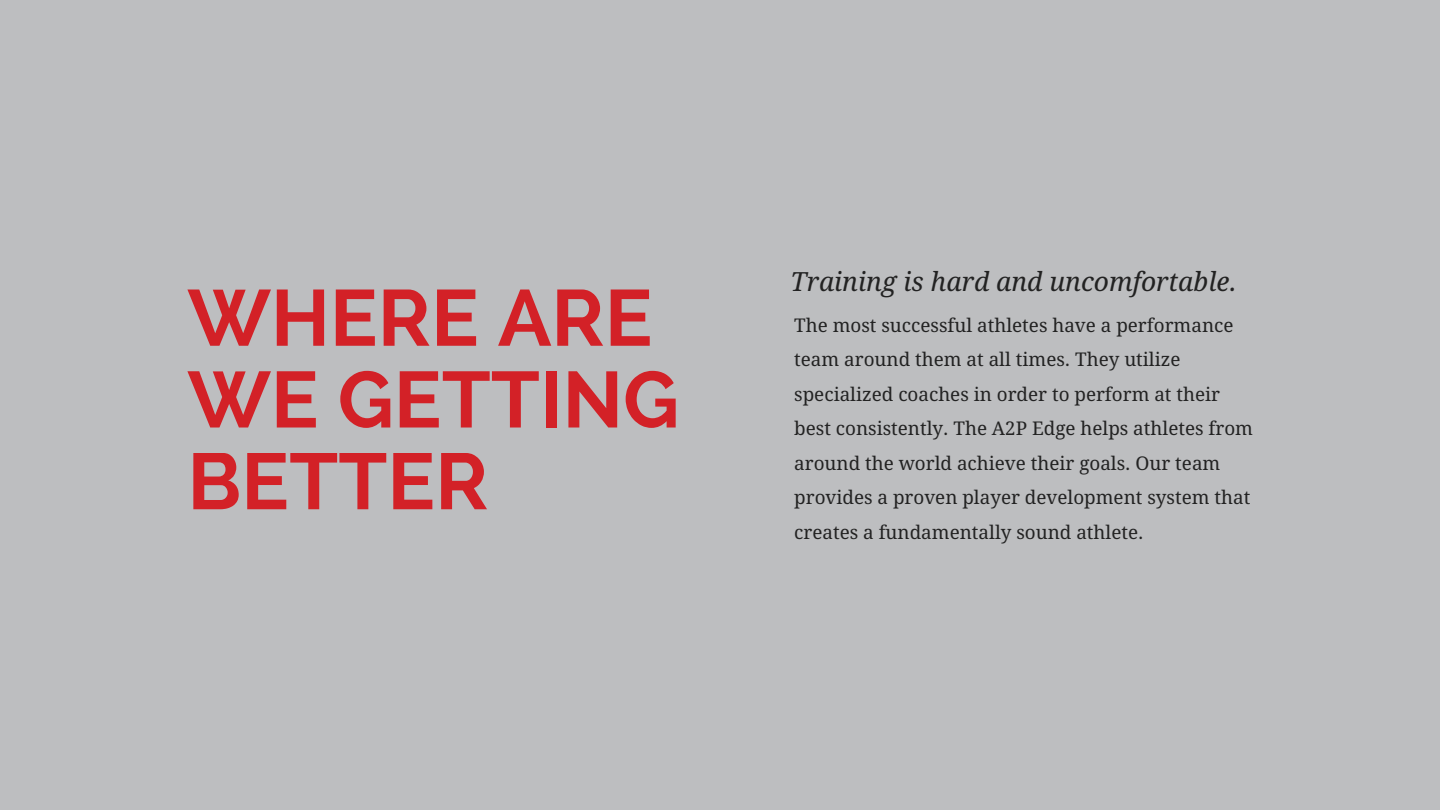
<style>
.page{position:relative;width:1440px;height:810px;background:#bdbec0}
.page>*{position:absolute;margin:0;border:0;box-sizing:border-box;transform-origin:0 0}
.t1{font:700 79.2px/81.8px "Raleway";color:#d32127}
.t2{font:italic 26.4px "Droid Serif";color:#222}
.t3{font:18.9px/34.5px "Droid Serif";color:#222}
</style>
<div class="page">
<h1 class="t1" style="left:187px;top:277px;width:493px">WHERE ARE<br>WE GETTING<br>BETTER</h1>
<h2 class="t2" style="left:790px;top:266px;width:448px">Training is hard and uncomfortable.</h2>
<p class="t3" style="left:794px;top:308px;width:460px">The most successful athletes have a performance team around them at all times. They utilize specialized coaches in order to perform at their best consistently. The A2P Edge helps athletes from around the world achieve their goals. Our team provides a proven player development system that creates a fundamentally sound athlete.</p>
</div>
